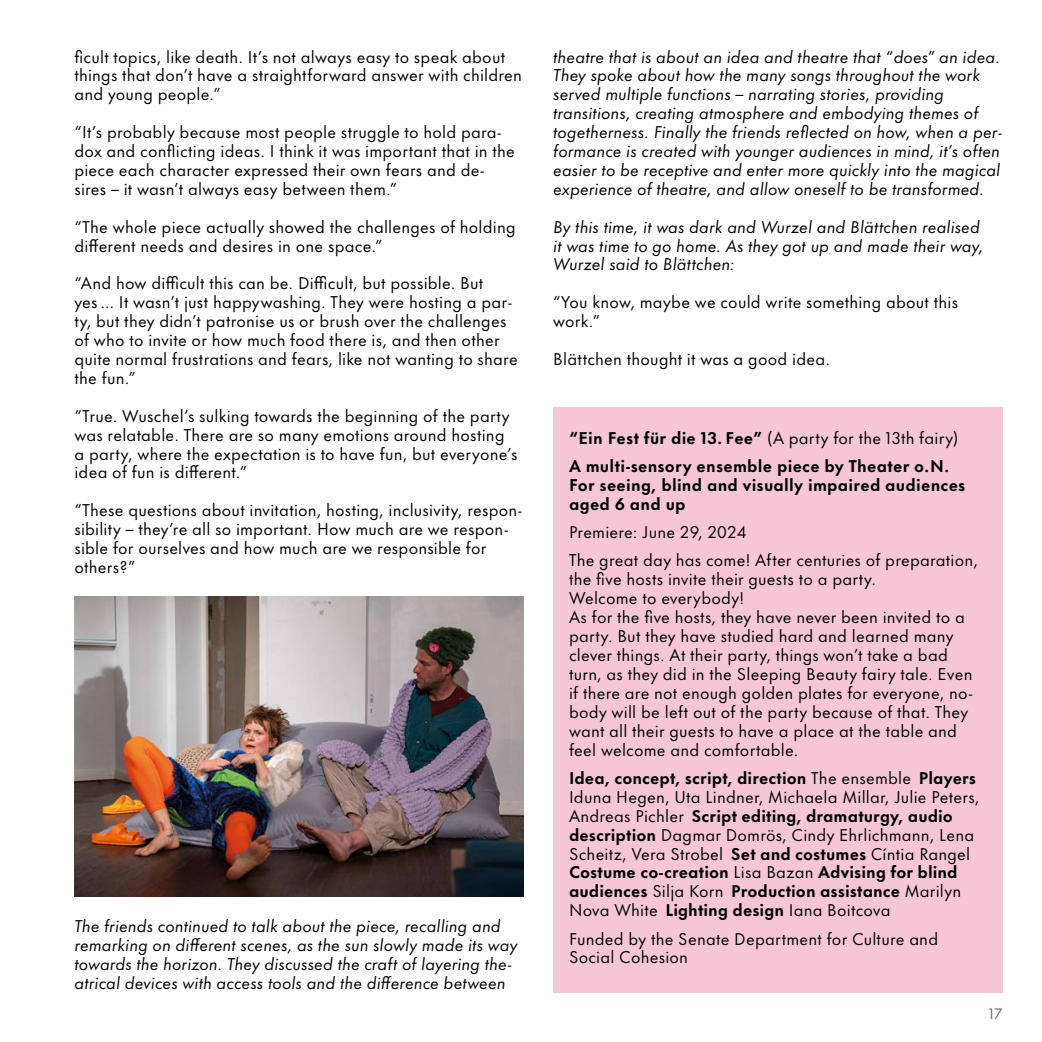
<style>
.page{position:relative;width:1042px;height:1042px;background:#fff}
.page>*{position:absolute;margin:0;border:0;box-sizing:border-box;transform-origin:0 0}
.t1{font:15.75px/18.9px "Futura Now Text";letter-spacing:.015em;color:#000}
.t2{font:italic 15.75px/18.9px "Futura Now Text";letter-spacing:.005em;color:#000}
.t3{font:700 15.75px/28.3px "Futura Now Text";letter-spacing:.015em;color:#000}
.t4{font:14px "Futura Now Text";color:#696a6f}
.s1{font-weight:400}
.s2{font-weight:700}
</style>
<div class="page">
<img style="left:74px;top:597px;width:449px;height:299px">
<div style="left:553px;top:407px;width:449px;height:585px;background:#f5c7d6"></div>
<p class="t1" style="left:74px;top:46px;width:449px">ficult topics, like death. It’s not always easy to speak about things that don’t have a straightforward answer with children and young people.”</p>
<p class="t1" style="left:74px;top:122px;width:442px">“It’s probably because most people struggle to hold para&shy;dox and conflicting ideas. I think it was important that in the piece each character expressed their own fears and de&shy;sires – it wasn’t always easy between them.”</p>
<p class="t1" style="left:74px;top:216px;width:443px">“The whole piece actually showed the challenges of holding different needs and desires in one space.”</p>
<p class="t1" style="left:74px;top:273px;width:445px">“And how difficult this can be. Difficult, but possible. But<br>yes … It wasn’t just happywashing. They were hosting a par&shy;ty, but they didn’t patronise us or brush over the challenges of who to invite or how much food there is, and then other quite normal frustrations and fears, like not wanting to share the fun.”</p>
<p class="t1" style="left:74px;top:405px;width:445px">“True. Wuschel’s sulking towards the beginning of the party was relatable. There are so many emotions around hosting a party, where the expectation is to have fun, but everyone’s idea of fun is different.”</p>
<p class="t1" style="left:74px;top:500px;width:448px">“These questions about invitation, hosting, inclusivity, respon&shy;sibility – they’re all so important. How much are we respon&shy;sible for ourselves and how much are we responsible for others?”</p>
<p class="t2" style="left:74px;top:915px;width:444px">The friends continued to talk about the piece, recalling and remarking on different scenes, as the sun slowly made its way towards the horizon. They discussed the craft of layering the&shy;atrical devices with access tools and the difference between</p>
<p class="t2" style="left:553px;top:46px;width:450px">theatre that is about an idea and theatre that “does” an idea.<br>They spoke about how the many songs throughout the work served multiple functions – narrating stories, providing transitions, creating atmosphere and embodying themes of togetherness. Finally the friends reflected on how, when a per&shy;formance is created with younger audiences in mind, it’s often easier to be receptive and enter more quickly into the magical experience of theatre, and allow oneself to be transformed.</p>
<p class="t2" style="left:553px;top:216px;width:432px">By this time, it was dark and Wurzel and Blättchen realised it was time to go home. As they got up and made their way,<br>Wurzel said to Blättchen:</p>
<p class="t1" style="left:553px;top:292px;width:406px">“You know, maybe we could write something about this work.”</p>
<p class="t1" style="left:553px;top:348px;width:278px">Blättchen thought it was a good idea.</p>
<p class="t3" style="left:569px;top:422px;width:391px">“Ein Fest für die 13. Fee” <span class="s1">(A party for the 13th fairy)<br></span>A multi-sensory ensemble piece by Theater o.N.</p>
<p class="t3" style="left:569px;top:474px;width:398px;line-height:18.9px">For seeing, blind and visually impaired audiences aged 6 and up</p>
<p class="t1" style="left:569px;top:517px;width:410px;line-height:28.3px">Premiere: June 29, 2024<br>The great day has come! After centuries of preparation,</p>
<p class="t1" style="left:569px;top:569px;width:405px">the five hosts invite their guests to a party.<br>Welcome to everybody!<br>As for the five hosts, they have never been invited to a party. But they have studied hard and learned many clever things. At their party, things won’t take a bad turn, as they did in the Sleeping Beauty fairy tale. Even if there are not enough golden plates for everyone, no&shy;body will be left out of the party because of that. They want all their guests to have a place at the table and feel welcome and comfortable.</p>
<p class="t1" style="left:569px;top:767px;width:412px"><span class="s2">Idea, concept, script, direction</span> The ensemble <span class="s2">Players </span>Iduna Hegen, Uta Lindner, Michaela Millar, Julie Peters, Andreas Pichler <span class="s2">Script editing, dramaturgy, audio description</span> Dagmar Domrös, Cindy Ehrlichmann, Lena Scheitz, Vera Strobel <span class="s2">Set and costumes</span> Cíntia Rangel <span class="s2">Costume co-creation</span> Lisa Bazan <span class="s2">Advising for blind audiences</span> Silja Korn <span class="s2">Production assistance</span> Marilyn Nova White <span class="s2">Lighting design</span> Iana Boitcova</p>
<p class="t1" style="left:569px;top:928px;width:371px">Funded by the Senate Department for Culture and<br>Social Cohesion</p>
<p class="t4" style="left:989px;top:1002px;width:15px">17</p>
</div>
